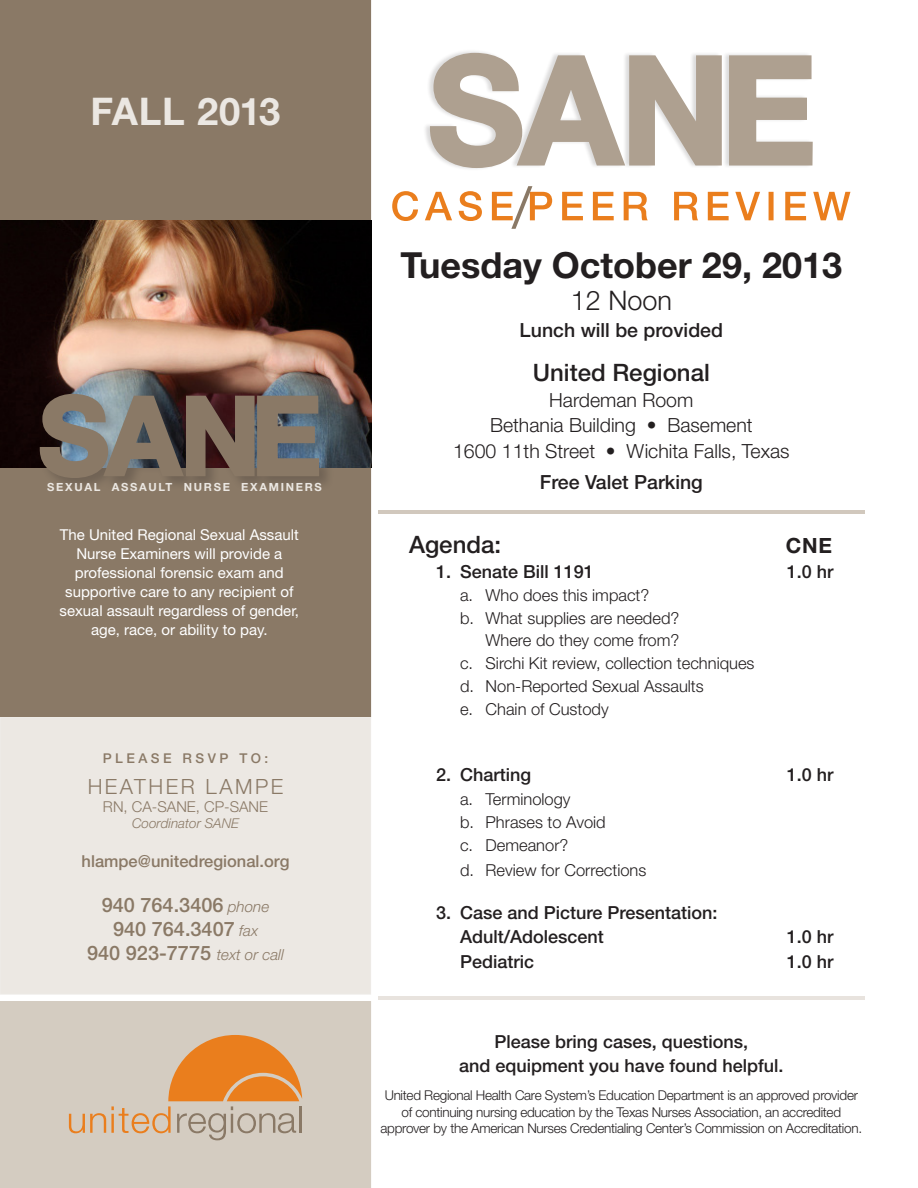
<style>
.page{position:relative;width:918px;height:1188px;background:#fff}
.page>*{position:absolute;margin:0;border:0;box-sizing:border-box;transform-origin:0 0}
.t1{font:700 107.55px "Helvetica Neue";color:#8a7966}
.t2{font:700 38.25px "Helvetica Neue";color:#ebe7e2}
.t3{font:700 36px "Helvetica Neue";color:#231f20}
.t4{font:300 27px "Helvetica Neue";color:#231f20}
.t5{font:500 24px "Helvetica Neue";color:#231f20}
.t6{font:300 21px "Helvetica Neue";letter-spacing:.12em;color:#8a7966}
.t7{font:700 21px "Helvetica Neue";color:#231f20}
.t8{font:500 19.95px "Helvetica Neue";color:#8a7966}
.t9{font:300 19.5px "Helvetica Neue";color:#231f20}
.t10{font:500 19.5px "Helvetica Neue";color:#231f20}
.t11{font:500 18px "Helvetica Neue";color:#231f20}
.t12{font:300 16.5px/22.8px "Helvetica Neue";color:#231f20}
.t13{font:500 16.5px "Helvetica Neue";color:#8a7966}
.t14{font:15px/19px "Helvetica Neue";color:#fff;text-align:center}
.t15{font:300 15px "Helvetica Neue";color:#8a7966}
.t16{font:300 13.5px/16.5px "Helvetica Neue";letter-spacing:-.02em;color:#231f20;text-align:center}
.t17{font:italic 300 13.5px "Helvetica Neue";color:#8a7966}
.t18{font:500 13.5px "Helvetica Neue";letter-spacing:.26em;color:#8a7966}
.t19{font:700 11.25px "Helvetica Neue";letter-spacing:.15em;color:#ebe7e2}
.s1{font-weight:300;font-style:italic;font-size:15.3px}
</style>
<div class="page">
<div style="left:0;top:0;width:371px;height:717px;background:#8a7966"></div>
<div style="left:0;top:1001px;width:371px;height:187px;background:#d4ccc1"></div>
<img style="left:0;top:220px;width:371px;height:248px">
<div style="left:39px;top:393px;width:295px;height:99px;background:#231f20;opacity:.24"></div>
<svg style="left:38px;top:392px;width:283px;height:88px"></svg>
<svg style="left:69px;top:1035px;width:233px;height:105px;background:#d7b18c"></svg>
<hr style="left:300px;top:1106px;width:2px;height:27px;background:#8a7966">
<div style="left:0;top:718px;width:371px;height:276px;background:#ece8e3"></div>
<div style="left:0;top:717px;width:371px;height:278px;border:1px solid #eeebe7"></div>
<hr style="left:378px;top:510px;width:486px;height:4px;background:#d1c8bd">
<hr style="left:378px;top:996px;width:486px;height:4px;background:#e8e3de">
<svg style="left:392px;top:186px;width:458px;height:43px"></svg>
<svg style="left:428px;top:51px;width:385px;height:118px"></svg>
<p class="t2" style="left:91px;top:88px;width:191px">FALL 2013</p>
<p class="t1" style="left:39px;top:369px;width:284px">SANE</p>
<p class="t19" style="left:47px;top:480px;width:276px">SEXUAL ASSAULT NURSE EXAMINERS</p>
<p class="t14" style="left:60px;top:525px;width:240px">The United Regional Sexual Assault Nurse Examiners will provide a professional forensic exam and supportive care to any recipient of</p>
<p class="t14" style="left:60px;top:601px;width:241px">sexual assault regardless of gender,</p>
<p class="t14" style="left:91px;top:620px;width:178px">age, race, or ability to pay.</p>
<p class="t18" style="left:103px;top:750px;width:167px">PLEASE RSVP TO:</p>
<p class="t6" style="left:88px;top:773px;width:197px">HEATHER LAMPE</p>
<p class="t15" style="left:103px;top:797px;width:167px">RN, CA-SANE, CP-SANE</p>
<p class="t17" style="left:132px;top:815px;width:109px">Coordinator SANE</p>
<p class="t13" style="left:82px;top:851px;width:209px">hlampe@unitedregional.org</p>
<p class="t8" style="left:102px;top:893px;width:169px">940 764.3406 <span class="s1">phone</span></p>
<p class="t8" style="left:113px;top:917px;width:147px">940 764.3407 <span class="s1">fax</span></p>
<p class="t8" style="left:87px;top:941px;width:198px">940 923-7775 <span class="s1">text or call</span></p>
<p class="t3" style="left:401px;top:243px;width:443px">Tuesday October 29, 2013</p>
<p class="t4" style="left:571px;top:284px;width:103px">12 Noon</p>
<p class="t10" style="left:520px;top:318px;width:205px">Lunch will be provided</p>
<p class="t5" style="left:533px;top:359px;width:178px">United Regional</p>
<p class="t9" style="left:549px;top:388px;width:146px">Hardeman Room</p>
<p class="t9" style="left:490px;top:414px;width:264px">Bethania Building • Basement</p>
<p class="t9" style="left:453px;top:439px;width:338px">1600 11th Street • Wichita Falls, Texas</p>
<p class="t10" style="left:540px;top:471px;width:164px">Free Valet Parking</p>
<p class="t5" style="left:409px;top:531px;width:94px">Agenda:</p>
<p class="t7" style="left:786px;top:533px;width:48px">CNE</p>
<p class="t11" style="left:436px;top:561px;width:159px">1. Senate Bill 1191</p>
<p class="t11" style="left:787px;top:561px;width:48px">1.0 hr</p>
<p class="t12" style="left:460px;top:583px;width:221px">a. Who does this impact?<br>b. What supplies are needed?</p>
<p class="t12" style="left:486px;top:629px;width:195px">Where do they come from?</p>
<p class="t12" style="left:460px;top:652px;width:296px">c. Sirchi Kit review, collection techniques</p>
<p class="t12" style="left:460px;top:674px;width:245px">d. Non-Reported Sexual Assaults</p>
<p class="t12" style="left:460px;top:697px;width:150px">e. Chain of Custody</p>
<p class="t11" style="left:436px;top:764px;width:97px">2. Charting</p>
<p class="t11" style="left:787px;top:764px;width:48px">1.0 hr</p>
<p class="t12" style="left:460px;top:788px;width:112px">a. Terminology</p>
<p class="t12" style="left:460px;top:811px;width:147px">b. Phrases to Avoid</p>
<p class="t12" style="left:460px;top:833px;width:110px">c. Demeanor?</p>
<p class="t12" style="left:460px;top:858px;width:188px">d. Review for Corrections</p>
<p class="t11" style="left:436px;top:902px;width:283px">3. Case and Picture Presentation:</p>
<p class="t11" style="left:460px;top:926px;width:145px">Adult/Adolescent</p>
<p class="t11" style="left:787px;top:926px;width:48px">1.0 hr</p>
<p class="t11" style="left:460px;top:951px;width:76px">Pediatric</p>
<p class="t11" style="left:787px;top:951px;width:48px">1.0 hr</p>
<p class="t11" style="left:495px;top:1030px;width:255px">Please bring cases, questions,</p>
<p class="t11" style="left:459px;top:1054px;width:326px">and equipment you have found helpful.</p>
<p class="t16" style="left:381px;top:1087px;width:483px">United Regional Health Care System’s Education Department is an approved provider of continuing nursing education by the Texas Nurses Association, an accredited approver by the American Nurses Credentialing Center’s Commission on Accreditation.</p>
</div>
